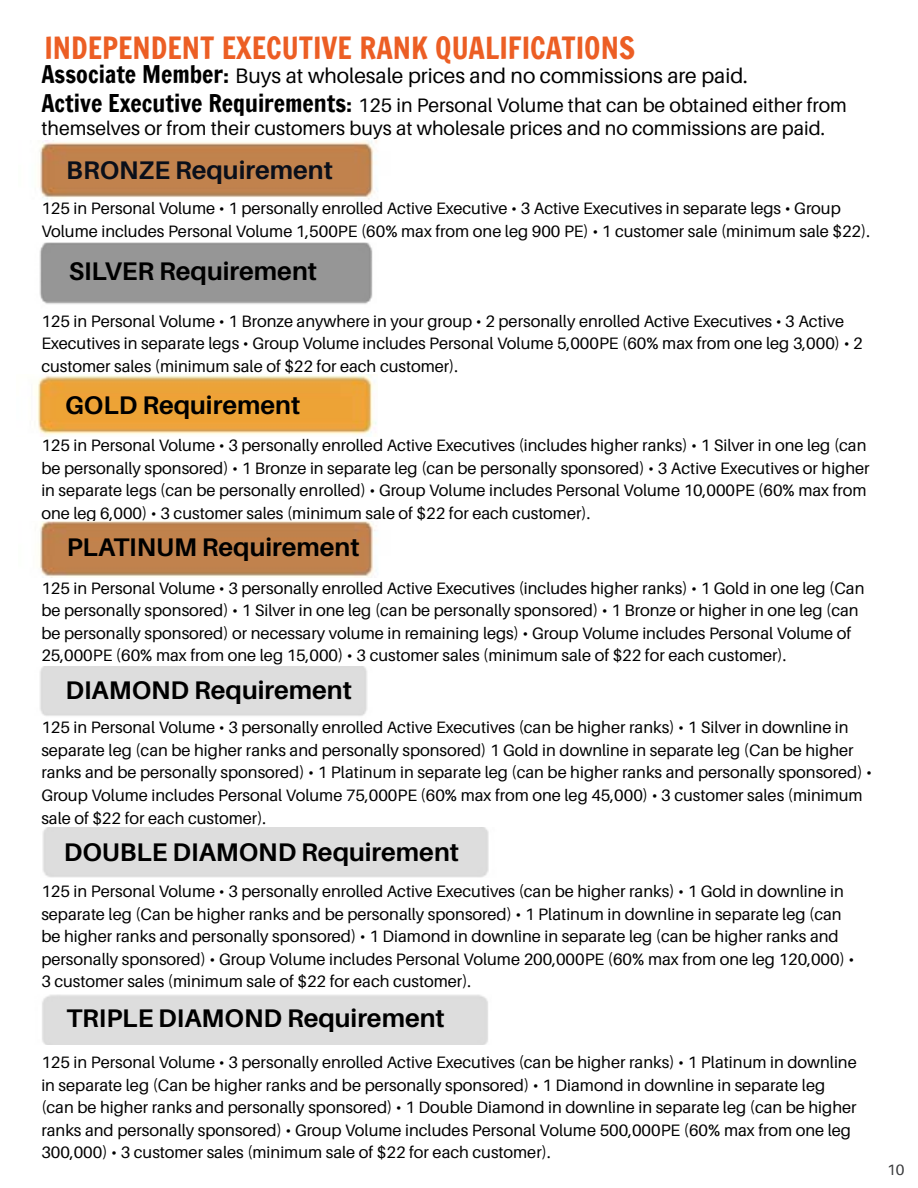
<style>
.page{position:relative;width:918px;height:1188px;background:#fff}
.page>*{position:absolute;margin:0;border:0;box-sizing:border-box;transform-origin:0 0}
.t1{font:30px "Francois One";color:#ec5e24}
.t2{font:700 25.5px "Aileron";color:#000}
.t3{font:700 25.5px "Aileron";color:#0a0f1a}
.t4{font:21px "Aileron";color:#000}
.t5{font:19.5px/23.4px "Aileron";color:#000}
.t6{font:16.5px/22.5px "Aileron";color:#000}
.t7{font:15px "Aileron";color:#38393b}
.s1{font-family:"Francois One";font-size:24px}
</style>
<div class="page">
<img style="left:39px;top:141px;width:338px;height:58px">
<div style="left:39px;top:243px;width:334px;height:61px;background:#969696"></div>
<img style="left:35px;top:374px;width:342px;height:62px">
<img style="left:39px;top:522px;width:338px;height:55px">
<div style="left:42px;top:828px;width:447px;height:50px;background:#ddd"></div>
<div style="left:40px;top:666px;width:327px;height:50px;background:#ddd"></div>
<h1 class="t1" style="left:44px;top:26px;width:592px">INDEPENDENT EXECUTIVE RANK QUALIFICATIONS</h1>
<p class="t4" style="left:41px;top:64px;width:708px"><span class="s1">Associate Member:</span> Buys at wholesale prices and no commissions are paid.</p>
<p class="t5" style="left:41px;top:93px;width:807px"><span class="s1">Active Executive Requirements:</span> 125 in Personal Volume that can be obtained either from themselves or from their customers buys at wholesale prices and no commissions are paid.</p>
<h2 class="t3" style="left:66px;top:156px;width:268px">BRONZE Requirement</h2>
<p class="t6" style="left:41px;top:198px;width:830px">125 in Personal Volume • 1 personally enrolled Active Executive • 3 Active Executives in separate legs • Group<br>Volume includes Personal Volume 1,500PE (60% max from one leg 900 PE) • 1 customer sale (minimum sale $22).</p>
<h2 class="t2" style="left:69px;top:257px;width:250px">SILVER Requirement</h2>
<p class="t6" style="left:41px;top:310px;width:823px">125 in Personal Volume • 1 Bronze anywhere in your group • 2 personally enrolled Active Executives • 3 Active<br>Executives in separate legs • Group Volume includes Personal Volume 5,000PE (60% max from one leg 3,000) • 2 customer sales (minimum sale of $22 for each customer).</p>
<h2 class="t2" style="left:65px;top:391px;width:237px">GOLD Requirement</h2>
<p class="t6" style="left:41px;top:435px;width:830px">125 in Personal Volume • 3 personally enrolled Active Executives (includes higher ranks) • 1 Silver in one leg (can be personally sponsored) • 1 Bronze in separate leg (can be personally sponsored) • 3 Active Executives or higher in separate legs (can be personally enrolled) • Group Volume includes Personal Volume 10,000PE (60% max from one leg 6,000) • 3 customer sales (minimum sale of $22 for each customer).</p>
<h2 class="t2" style="left:67px;top:533px;width:294px">PLATINUM Requirement</h2>
<p class="t6" style="left:41px;top:577px;width:825px">125 in Personal Volume • 3 personally enrolled Active Executives (includes higher ranks) • 1 Gold in one leg (Can be personally sponsored) • 1 Silver in one leg (can be personally sponsored) • 1 Bronze or higher in one leg (can be personally sponsored) or necessary volume in remaining legs) • Group Volume includes Personal Volume of 25,000PE (60% max from one leg 15,000) • 3 customer sales (minimum sale of $22 for each customer).</p>
<h2 class="t2" style="left:65px;top:676px;width:288px">DIAMOND Requirement</h2>
<p class="t6" style="left:41px;top:717px;width:832px">125 in Personal Volume • 3 personally enrolled Active Executives (can be higher ranks) • 1 Silver in downline in separate leg (can be higher ranks and personally sponsored) 1 Gold in downline in separate leg (Can be higher ranks and be personally sponsored) • 1 Platinum in separate leg (can be higher ranks and personally sponsored) • Group Volume includes Personal Volume 75,000PE (60% max from one leg 45,000) • 3 customer sales (minimum sale of $22 for each customer).</p>
<h2 class="t2" style="left:64px;top:838px;width:397px">DOUBLE DIAMOND Requirement</h2>
<p class="t6" style="left:41px;top:880px;width:815px">125 in Personal Volume • 3 personally enrolled Active Executives (can be higher ranks) • 1 Gold in downline in separate leg (Can be higher ranks and be personally sponsored) • 1 Platinum in downline in separate leg (can be higher ranks and personally sponsored) • 1 Diamond in downline in separate leg (can be higher ranks and personally sponsored) • Group Volume includes Personal Volume 200,000PE (60% max from one leg 120,000) • 3 customer sales (minimum sale of $22 for each customer).</p>
<h2 class="t2" style="left:66px;top:1004px;width:380px">TRIPLE DIAMOND Requirement</h2>
<p class="t6" style="left:41px;top:1051px;width:817px">125 in Personal Volume • 3 personally enrolled Active Executives (can be higher ranks) • 1 Platinum in downline in separate leg (Can be higher ranks and be personally sponsored) • 1 Diamond in downline in separate leg (can be higher ranks and personally sponsored) • 1 Double Diamond in downline in separate leg (can be higher ranks and personally sponsored) • Group Volume includes Personal Volume 500,000PE (60% max from one leg 300,000) • 3 customer sales (minimum sale of $22 for each customer).</p>
<p class="t7" style="left:887px;top:1161px;width:19px">10</p>
</div>
